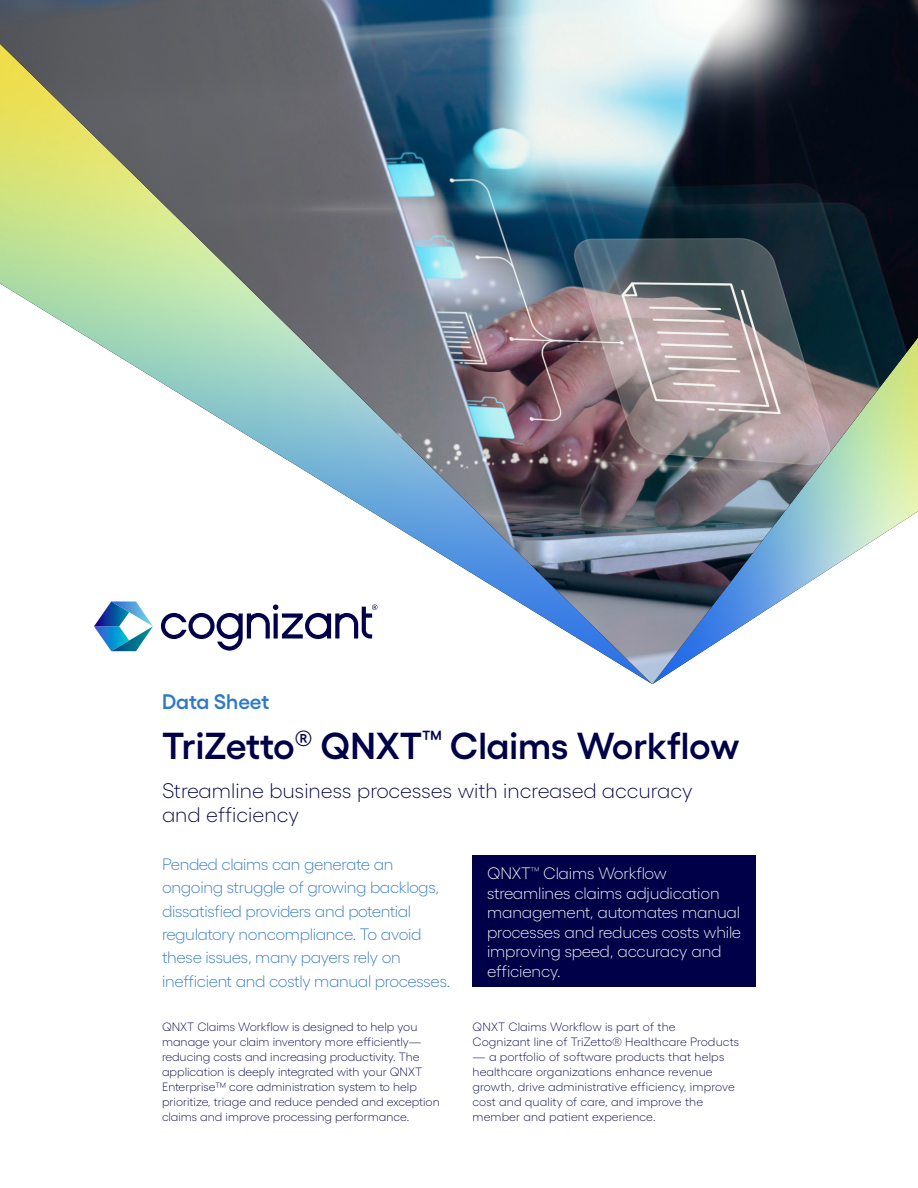
<style>
.page{position:relative;width:918px;height:1188px;background:#fff}
.page>*{position:absolute;margin:0;border:0;box-sizing:border-box;transform-origin:0 0}
.t1{font:600 37.5px "Gellix";color:#000048}
.t2{font:300 21px/24px "Gellix";color:#000048}
.t3{font:600 21px "Gellix";letter-spacing:-.01em;color:#2f78c4}
.t4{font:300 16.5px/23.4px "Gellix";letter-spacing:-.02em;color:#2f78c4}
.t5{font:300 16.5px/19.5px "Gellix";letter-spacing:-.01em;color:#fff}
.t6{font:300 12px/15px "Gellix";color:#000048}
</style>
<div class="page">
<div style="left:472px;top:855px;width:284px;height:132px;background:#000048"></div>
<img style="left:0;top:0;width:918px;height:684px">
<p class="t3" style="left:162px;top:685px;width:109px">Data Sheet</p>
<p class="t1" style="left:162px;top:716px;width:579px">TriZetto<sup>®</sup> QNXT<sup>™</sup> Claims Workflow</p>
<p class="t2" style="left:162px;top:776px;width:532px">Streamline business processes with increased accuracy and efficiency</p>
<p class="t4" style="left:162px;top:851px;width:290px">Pended claims can generate an ongoing struggle of growing backlogs, dissatisfied providers and potential regulatory noncompliance. To avoid these issues, many payers rely on inefficient and costly manual processes.</p>
<p class="t5" style="left:487px;top:862px;width:256px">QNXT<sup>™</sup> Claims Workflow streamlines claims adjudication management, automates manual processes and reduces costs while improving speed, accuracy and efficiency.</p>
<p class="t6" style="left:162px;top:1018px;width:279px">QNXT Claims Workflow is designed to help you manage your claim inventory more efficiently— reducing costs and increasing productivity. The application is deeply integrated with your QNXT Enterprise™ core administration system to help prioritize, triage and reduce pended and exception claims and improve processing performance.</p>
<p class="t6" style="left:472px;top:1018px;width:268px">QNXT Claims Workflow is part of the<br>Cognizant line of TriZetto® Healthcare Products</p>
<p class="t6" style="left:472px;top:1048px;width:264px">— a portfolio of software products that helps healthcare organizations enhance revenue growth, drive administrative efficiency, improve cost and quality of care, and improve the member and patient experience.</p>
</div>
